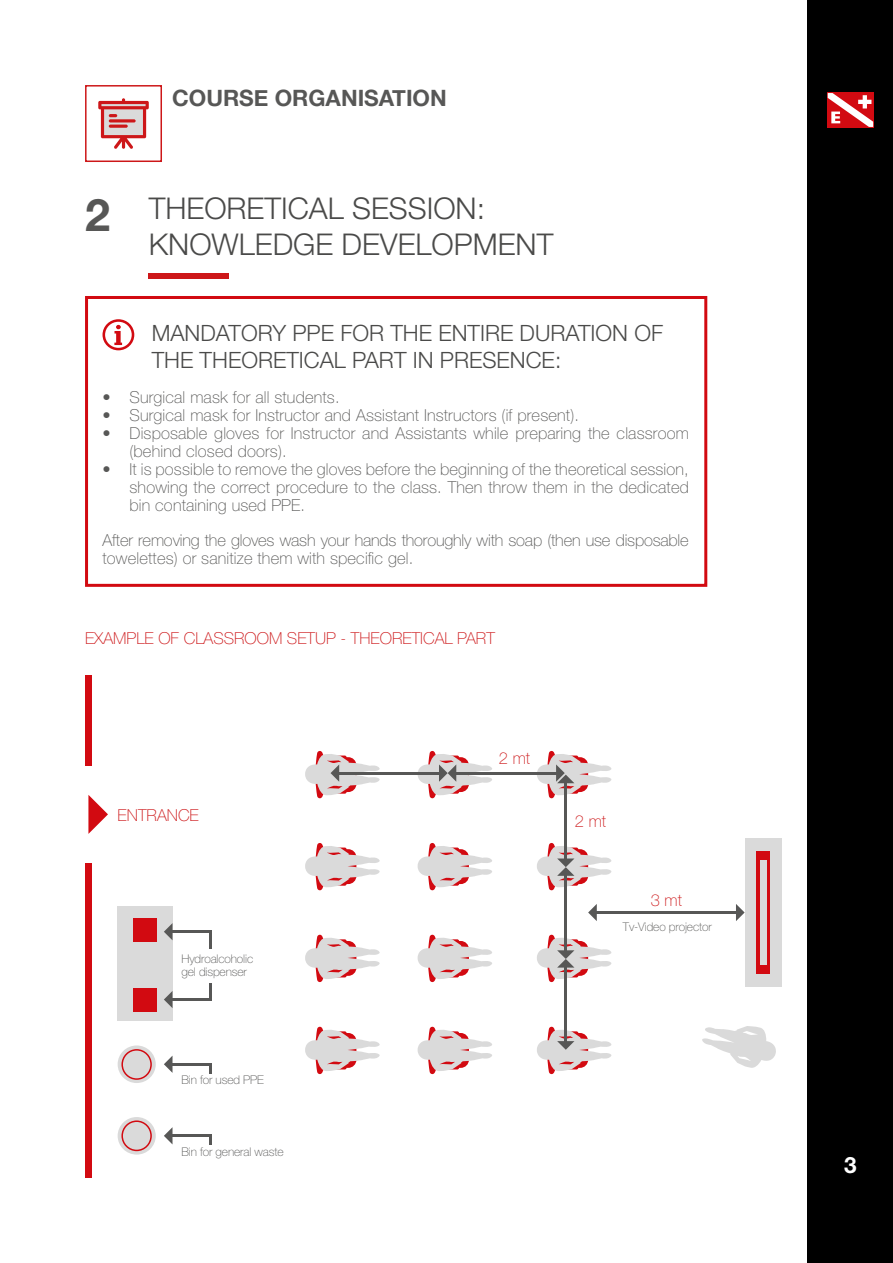
<style>
.page{position:relative;width:893px;height:1263px;background:#fff}
.page>*{position:absolute;margin:0;border:0;box-sizing:border-box;transform-origin:0 0}
.t1{font:700 45px "Helvetica Neue LT";color:#575756}
.t2{font:300 30px/36px "Helvetica Neue LT";color:#4a4a49}
.t3{font:300 22.5px/27px "Helvetica Neue LT";color:#4a4a49}
.t4{font:700 22.5px "Helvetica Neue";color:#575756}
.t5{font:700 22.5px "Helvetica Neue LT";color:#fff}
.t6{font:100 16.5px/18px "Helvetica Neue LT";letter-spacing:.01em;color:#575756}
.t7{font:100 16.5px/18px "Helvetica Neue LT";letter-spacing:-.01em;color:#575756}
.t8{font:100 16.5px "Helvetica Neue LT";color:#cd1719}
.t9{font:100 12px/13.5px "Helvetica Neue LT";letter-spacing:-.01em;color:#575756}
</style>
<div class="page">
<div style="left:149px;top:273px;width:80px;height:5px;background:#cd1719"></div>
<div style="left:85px;top:85px;width:77px;height:77px;border:2px solid #cd1719"></div>
<svg style="left:98px;top:98px;width:51px;height:51px"></svg>
<hr style="left:109px;top:125px;width:19px;height:3px;background:#cd1719;border-radius:2px">
<div style="left:85px;top:296px;width:622px;height:291px;border:3px solid #d20a11"></div>
<svg style="left:103px;top:319px;width:31px;height:31px"></svg>
<div style="left:118px;top:1045px;width:38px;height:38px;background:#dadada;border-radius:50%"></div>
<div style="left:118px;top:1117px;width:38px;height:37px;background:#dadada;border-radius:50%"></div>
<div style="left:745px;top:839px;width:36px;height:148px;background:#dadada"></div>
<div style="left:118px;top:906px;width:55px;height:114px;background:#dadada"></div>
<div style="left:85px;top:675px;width:7px;height:90px;background:#d20a11"></div>
<hr style="left:590px;top:911px;width:149px;height:2px;background:#575756">
<div style="left:85px;top:863px;width:7px;height:315px;background:#d20a11"></div>
<svg style="left:88px;top:795px;width:20px;height:39px"></svg>
<svg style="left:736px;top:904px;width:9px;height:17px"></svg>
<svg style="left:588px;top:904px;width:9px;height:17px"></svg>
<div style="left:133px;top:918px;width:24px;height:23px;background:#d20a11"></div>
<div style="left:756px;top:851px;width:14px;height:123px;background:#d20a11"></div>
<div style="left:133px;top:988px;width:24px;height:23px;background:#d20a11"></div>
<div style="left:808px;top:0;width:85px;height:1263px;background:#000"></div>
<div style="left:827px;top:92px;width:47px;height:36px;background:#d20a11"></div>
<svg style="left:828px;top:93px;width:45px;height:34px"></svg>
<svg style="left:305px;top:843px;width:75px;height:47px"></svg>
<svg style="left:305px;top:934px;width:75px;height:48px"></svg>
<svg style="left:305px;top:1026px;width:75px;height:48px"></svg>
<svg style="left:418px;top:843px;width:74px;height:47px"></svg>
<svg style="left:418px;top:934px;width:74px;height:48px"></svg>
<svg style="left:418px;top:1026px;width:74px;height:48px"></svg>
<svg style="left:702px;top:1026px;width:74px;height:42px"></svg>
<div style="left:760px;top:860px;width:6px;height:105px;background:#dadada"></div>
<hr style="left:565px;top:779px;width:2px;height:83px;background:#575756">
<hr style="left:453px;top:772px;width:107px;height:2px;background:#575756">
<hr style="left:336px;top:772px;width:107px;height:2px;background:#575756">
<hr style="left:170px;top:931px;width:42px;height:2px;background:#575756">
<hr style="left:170px;top:998px;width:42px;height:2px;background:#575756">
<hr style="left:170px;top:1063px;width:42px;height:2px;background:#575756">
<hr style="left:170px;top:1135px;width:42px;height:2px;background:#575756">
<svg style="left:210px;top:933px;width:2px;height:15px"></svg>
<svg style="left:210px;top:1065px;width:2px;height:8px"></svg>
<svg style="left:210px;top:1137px;width:2px;height:8px"></svg>
<svg style="left:210px;top:983px;width:2px;height:15px"></svg>
<hr style="left:565px;top:872px;width:2px;height:83px;background:#575756">
<hr style="left:565px;top:965px;width:2px;height:82px;background:#575756">
<svg style="left:305px;top:751px;width:76px;height:47px"></svg>
<svg style="left:164px;top:923px;width:9px;height:17px"></svg>
<svg style="left:164px;top:991px;width:9px;height:17px"></svg>
<svg style="left:164px;top:1055px;width:9px;height:18px"></svg>
<svg style="left:164px;top:1127px;width:9px;height:17px"></svg>
<svg style="left:537px;top:1026px;width:75px;height:48px"></svg>
<svg style="left:537px;top:751px;width:75px;height:47px"></svg>
<svg style="left:418px;top:751px;width:76px;height:47px"></svg>
<svg style="left:537px;top:843px;width:75px;height:47px"></svg>
<svg style="left:537px;top:934px;width:75px;height:48px"></svg>
<div style="left:121px;top:1049px;width:31px;height:31px;border:2px solid #d20a11;border-radius:50%"></div>
<div style="left:121px;top:1120px;width:31px;height:31px;border:2px solid #d20a11;border-radius:50%"></div>
<h1 class="t1" style="left:85px;top:187px;width:27px">2</h1>
<h3 class="t4" style="left:172px;top:81px;width:276px">COURSE ORGANISATION</h3>
<h2 class="t2" style="left:149px;top:190px;width:406px">THEORETICAL SESSION:<br>KNOWLEDGE DEVELOPMENT</h2>
<h3 class="t3" style="left:152px;top:319px;width:513px">MANDATORY PPE FOR THE ENTIRE DURATION OF<br>THE THEORETICAL PART IN PRESENCE:</h3>
<p class="t6" style="left:103px;top:388px;width:239px">• Surgical mask for all students.</p>
<p class="t6" style="left:103px;top:406px;width:478px">• Surgical mask for Instructor and Assistant Instructors (if present).</p>
<p class="t6" style="left:129px;top:424px;width:561px;text-indent:-27px">• Disposable gloves for Instructor and Assistants while preparing the classroom (behind closed doors).</p>
<p class="t6" style="left:129px;top:460px;width:561px;text-align:justify;text-indent:-27px">• It is possible to remove the gloves before the beginning of the theoretical session, showing the correct procedure to the class. Then throw them in the dedicated bin containing used PPE.</p>
<p class="t7" style="left:103px;top:531px;width:588px">After removing the gloves wash your hands thoroughly with soap (then use disposable towelettes) or sanitize them with specific gel.</p>
<p class="t8" style="left:85px;top:629px;width:411px">EXAMPLE OF CLASSROOM SETUP - THEORETICAL PART</p>
<p class="t8" style="left:118px;top:805px;width:83px">ENTRANCE</p>
<p class="t9" style="left:181px;top:952px;width:73px">Hydroalcoholic gel dispenser</p>
<p class="t9" style="left:181px;top:1072px;width:84px">Bin for used PPE</p>
<p class="t9" style="left:181px;top:1145px;width:104px">Bin for general waste</p>
<p class="t8" style="left:499px;top:749px;width:33px">2 mt</p>
<p class="t8" style="left:575px;top:812px;width:33px">2 mt</p>
<p class="t8" style="left:651px;top:891px;width:33px">3 mt</p>
<p class="t9" style="left:623px;top:919px;width:90px">Tv-Video projector</p>
<h3 class="t5" style="left:844px;top:1151px;width:14px">3</h3>
</div>
